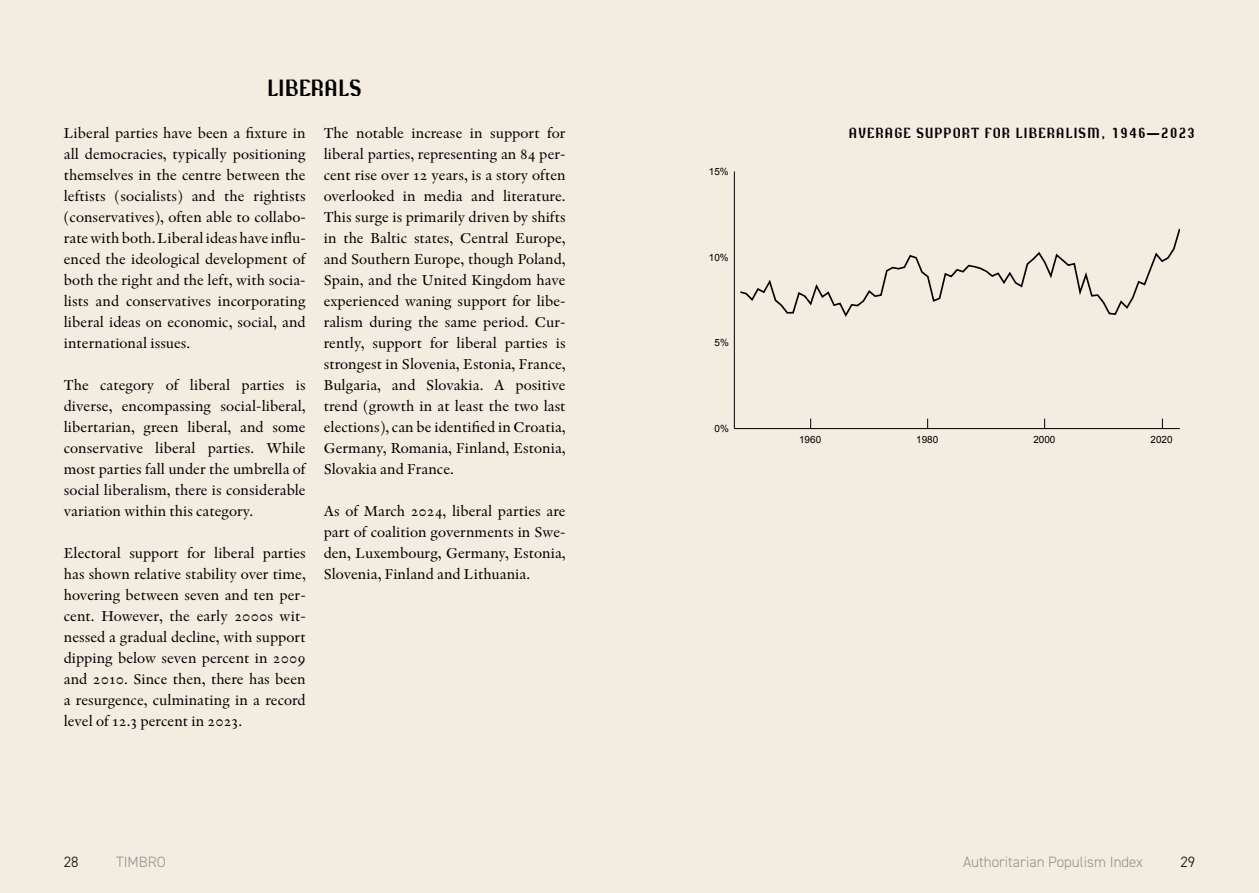
<style>
.page{position:relative;width:1259px;height:893px;background:#f3ece0}
.page>*{position:absolute;margin:0;border:0;box-sizing:border-box;transform-origin:0 0}
.t1{font:24px "Resistance";color:#000}
.t2{font:15px/21px "Indigo Antiqua Pro Text";color:#000;text-align:justify}
.t3{font:15px "Resistance";letter-spacing:.06em;color:#000}
.t4{font:300 15px "DIN2014";color:#909090}
.t5{font:300 15px "DIN2014";color:#000}
.t6{font:9.9px "Arial";color:#000}
</style>
<div class="page">
<hr style="left:734px;top:428px;width:445px;height:1px;background:#000">
<hr style="left:734px;top:171px;width:1px;height:258px;background:#000">
<svg style="left:740px;top:229px;width:439px;height:88px"></svg>
<h1 class="t1" style="left:267px;top:75px;width:96px">LIBERALS</h1>
<p class="t2" style="left:64px;top:123px;width:243px">Liberal parties have been a fixture in all democracies, typically positioning themselves in the centre between the leftists (socialists) and the rightists (conservatives), often able to collabo&shy;rate with both. Liberal ideas have influ&shy;enced the ideological development of both the right and the left, with socia&shy;lists and conservatives incorporating liberal ideas on economic, social, and international issues.</p>
<p class="t2" style="left:64px;top:375px;width:243px">The category of liberal parties is diverse, encompassing social-liberal, libertarian, green liberal, and some conservative liberal parties. While most parties fall under the umbrella of social liberalism, there is considerable variation within this category.</p>
<p class="t2" style="left:64px;top:543px;width:243px">Electoral support for liberal parties has shown relative stability over time, hovering between seven and ten per&shy;cent. However, the early 2000s wit&shy;nessed a gradual decline, with support dipping below seven percent in 2009 and 2010. Since then, there has been a resurgence, culminating in a record level of 12.3 percent in 2023.</p>
<p class="t2" style="left:324px;top:123px;width:243px">The notable increase in support for liberal parties, representing an 84 per&shy;cent rise over 12 years, is a story often overlooked in media and literature.<br>This surge is primarily driven by shifts in the Baltic states, Central Europe, and Southern Europe, though Poland, Spain, and the United Kingdom have experienced waning support for libe&shy;ralism during the same period. Cur&shy;rently, support for liberal parties is strongest in Slovenia, Estonia, France, Bulgaria, and Slovakia. A positive trend (growth in at least the two last elections), can be identified in Croatia, Germany, Romania, Finland, Estonia, Slovakia and France.</p>
<p class="t2" style="left:324px;top:501px;width:243px">As of March 2024, liberal parties are part of coalition governments in Swe&shy;den, Luxembourg, Germany, Estonia, Slovenia, Finland and Lithuania.</p>
<p class="t6" style="left:709px;top:165px;width:21px">15%</p>
<p class="t6" style="left:709px;top:251px;width:21px">10%</p>
<p class="t6" style="left:714px;top:336px;width:16px">5%</p>
<p class="t6" style="left:714px;top:422px;width:16px">0%</p>
<p class="t3" style="left:849px;top:125px;width:348px">AVERAGE SUPPORT FOR LIBERALISM, 1946—2023</p>
<p class="t6" style="left:799px;top:433px;width:24px">1960</p>
<p class="t6" style="left:916px;top:433px;width:24px">1980</p>
<p class="t6" style="left:1033px;top:433px;width:24px">2000</p>
<p class="t6" style="left:1150px;top:433px;width:24px">2020</p>
<p class="t5" style="left:64px;top:853px;width:16px">28</p>
<p class="t4" style="left:116px;top:853px;width:51px">TIMBRO</p>
<p class="t4" style="left:963px;top:853px;width:181px">Authoritarian Populism Index</p>
<p class="t5" style="left:1180px;top:853px;width:16px">29</p>
</div>
